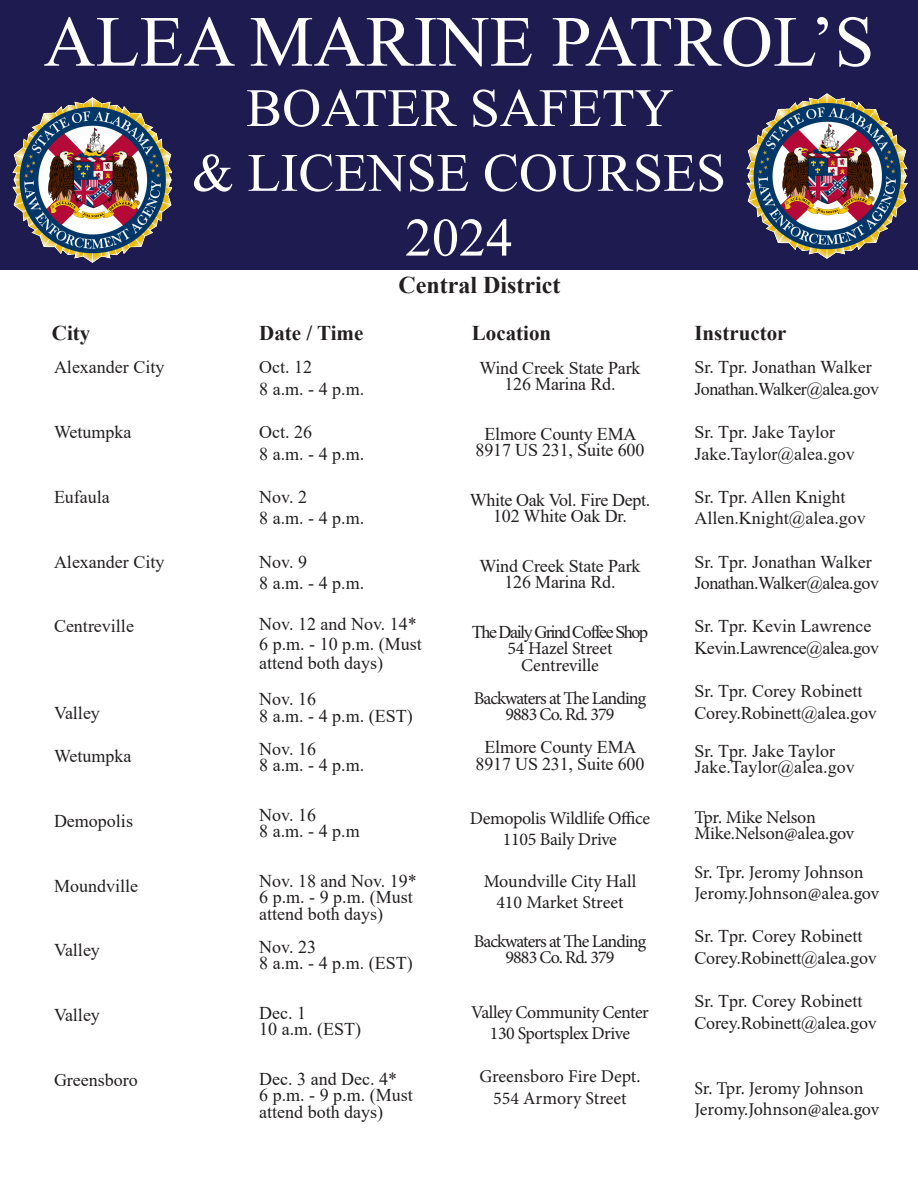
<style>
.page{position:relative;width:918px;height:1188px;background:#fff}
.page>*{position:absolute;margin:0;border:0;box-sizing:border-box;transform-origin:0 0}
.t1{font:72px "Times New Roman";color:#fff}
.t2{font:54px/64.8px "Times New Roman";color:#fff;text-align:center}
.t3{font:700 24px "Times New Roman";color:#231f20}
.t4{font:700 21px "Times New Roman";color:#231f20}
.t5{font:18px/21.6px "Times New Roman";color:#231f20}
.t6{font:18px "Minion Pro";letter-spacing:-.015em;color:#231f20}
.t7{font:18px "Times New Roman";letter-spacing:-.03em;color:#231f20}
.t8{font:18px "Minion Pro";letter-spacing:-.055em;color:#231f20}
.t9{font:18px "Minion Pro";letter-spacing:-.05em;color:#231f20}
.t10{font:18px "Times New Roman";letter-spacing:-.08em;color:#231f20}
.t11{font:18px "Times New Roman";letter-spacing:-.02em;color:#231f20}
</style>
<div class="page">
<div style="left:0;top:0;width:918px;height:270px;background:#1e1b50"></div>
<img style="left:12px;top:97px;width:159px;height:166px">
<img style="left:747px;top:93px;width:160px;height:166px">
<p class="t1" style="left:44px;top:-9px;width:832px">ALEA MARINE PATROL’S</p>
<p class="t2" style="left:192px;top:74px;width:536px">BOATER SAFETY<br>&amp; LICENSE COURSES<br>2024</p>
<p class="t3" style="left:399px;top:267px;width:163px">Central District</p>
<p class="t4" style="left:52px;top:318px;width:40px">City</p>
<p class="t4" style="left:259px;top:318px;width:106px">Date / Time</p>
<p class="t4" style="left:472px;top:318px;width:81px">Location</p>
<p class="t4" style="left:694px;top:318px;width:94px">Instructor</p>
<p class="t5" style="left:54px;top:356px;width:112px">Alexander City</p>
<p class="t5" style="left:54px;top:421px;width:79px">Wetumpka</p>
<p class="t5" style="left:54px;top:485px;width:57px">Eufaula</p>
<p class="t5" style="left:54px;top:550px;width:112px">Alexander City</p>
<p class="t5" style="left:54px;top:615px;width:81px">Centreville</p>
<p class="t5" style="left:54px;top:701px;width:47px">Valley</p>
<p class="t5" style="left:54px;top:745px;width:79px">Wetumpka</p>
<p class="t5" style="left:54px;top:809px;width:81px">Demopolis</p>
<p class="t5" style="left:54px;top:874px;width:86px">Moundville</p>
<p class="t5" style="left:54px;top:939px;width:47px">Valley</p>
<p class="t5" style="left:54px;top:1004px;width:47px">Valley</p>
<p class="t5" style="left:54px;top:1069px;width:85px">Greensboro</p>
<p class="t5" style="left:259px;top:356px;width:54px">Oct. 12</p>
<p class="t5" style="left:259px;top:377px;width:106px">8 a.m. - 4 p.m.</p>
<p class="t5" style="left:259px;top:421px;width:54px">Oct. 26</p>
<p class="t5" style="left:259px;top:442px;width:106px">8 a.m. - 4 p.m.</p>
<p class="t5" style="left:259px;top:485px;width:49px">Nov. 2</p>
<p class="t5" style="left:259px;top:507px;width:106px">8 a.m. - 4 p.m.</p>
<p class="t5" style="left:259px;top:550px;width:49px">Nov. 9</p>
<p class="t5" style="left:259px;top:572px;width:106px">8 a.m. - 4 p.m.</p>
<p class="t5" style="left:259px;top:613px;width:159px">Nov. 12 and Nov. 14*</p>
<p class="t5" style="left:259px;top:633px;width:164px;line-height:19.5px">6 p.m. - 10 p.m. (Must attend both days)</p>
<p class="t5" style="left:259px;top:688px;width:58px">Nov. 16</p>
<p class="t5" style="left:259px;top:704px;width:155px">8 a.m. - 4 p.m. (EST)</p>
<p class="t5" style="left:259px;top:737px;width:58px">Nov. 16</p>
<p class="t5" style="left:259px;top:754px;width:106px">8 a.m. - 4 p.m.</p>
<p class="t5" style="left:259px;top:803px;width:58px">Nov. 16</p>
<p class="t5" style="left:259px;top:820px;width:102px">8 a.m. - 4 p.m</p>
<p class="t5" style="left:259px;top:869px;width:159px">Nov. 18 and Nov. 19*</p>
<p class="t5" style="left:259px;top:888px;width:155px;line-height:16.5px">6 p.m. - 9 p.m. (Must attend both days)</p>
<p class="t5" style="left:259px;top:935px;width:58px">Nov. 23</p>
<p class="t5" style="left:259px;top:952px;width:155px">8 a.m. - 4 p.m. (EST)</p>
<p class="t5" style="left:259px;top:1001px;width:48px">Dec. 1</p>
<p class="t5" style="left:259px;top:1018px;width:103px">10 a.m. (EST)</p>
<p class="t5" style="left:259px;top:1067px;width:139px">Dec. 3 and Dec. 4*</p>
<p class="t5" style="left:259px;top:1086px;width:155px;line-height:16.5px">6 p.m. - 9 p.m. (Must attend both days)</p>
<p class="t5" style="left:479px;top:356px;width:163px">Wind Creek State Park</p>
<p class="t5" style="left:504px;top:373px;width:113px">126 Marina Rd.</p>
<p class="t5" style="left:484px;top:422px;width:154px">Elmore County EMA</p>
<p class="t5" style="left:476px;top:439px;width:170px">8917 US 231, Suite 600</p>
<p class="t11" style="left:470px;top:487px;width:182px">White Oak Vol. Fire Dept.</p>
<p class="t5" style="left:493px;top:505px;width:135px">102 White Oak Dr.</p>
<p class="t5" style="left:479px;top:554px;width:163px">Wind Creek State Park</p>
<p class="t5" style="left:504px;top:571px;width:113px">126 Marina Rd.</p>
<p class="t10" style="left:472px;top:619px;width:178px">The Daily Grind Coffee Shop</p>
<p class="t6" style="left:507px;top:637px;width:107px">54 Hazel Street</p>
<p class="t6" style="left:521px;top:653px;width:79px">Centreville</p>
<p class="t8" style="left:474px;top:686px;width:174px">Backwaters at The Landing</p>
<p class="t9" style="left:505px;top:703px;width:110px">9883 Co. Rd. 379</p>
<p class="t5" style="left:484px;top:736px;width:154px">Elmore County EMA</p>
<p class="t5" style="left:476px;top:752px;width:170px">8917 US 231, Suite 600</p>
<p class="t6" style="left:470px;top:806px;width:182px">Demopolis Wildlife Office</p>
<p class="t6" style="left:503px;top:827px;width:115px">1105 Baily Drive</p>
<p class="t6" style="left:484px;top:869px;width:154px">Moundville City Hall</p>
<p class="t6" style="left:496px;top:891px;width:129px">410 Market Street</p>
<p class="t8" style="left:474px;top:929px;width:174px">Backwaters at The Landing</p>
<p class="t9" style="left:505px;top:945px;width:110px">9883 Co. Rd. 379</p>
<p class="t6" style="left:471px;top:1000px;width:179px">Valley Community Center</p>
<p class="t6" style="left:490px;top:1021px;width:142px">130 Sportsplex Drive</p>
<p class="t6" style="left:479px;top:1065px;width:163px">Greensboro Fire Dept.</p>
<p class="t6" style="left:493px;top:1086px;width:135px">554 Armory Street</p>
<p class="t5" style="left:694px;top:356px;width:179px">Sr. Tpr. Jonathan Walker</p>
<p class="t7" style="left:694px;top:376px;width:186px">Jonathan.Walker@alea.gov</p>
<p class="t5" style="left:694px;top:421px;width:142px">Sr. Tpr. Jake Taylor</p>
<p class="t5" style="left:694px;top:442px;width:162px">Jake.Taylor@alea.gov</p>
<p class="t5" style="left:694px;top:485px;width:173px">Sr. Tpr. Allen Knight<br>Allen.Knight@alea.gov</p>
<p class="t5" style="left:694px;top:550px;width:179px">Sr. Tpr. Jonathan Walker</p>
<p class="t7" style="left:694px;top:570px;width:186px">Jonathan.Walker@alea.gov</p>
<p class="t5" style="left:694px;top:615px;width:179px">Sr. Tpr. Kevin Lawrence</p>
<p class="t7" style="left:694px;top:635px;width:186px">Kevin.Lawrence@alea.gov</p>
<p class="t5" style="left:694px;top:680px;width:184px">Sr. Tpr. Corey Robinett<br>Corey.Robinett@alea.gov</p>
<p class="t5" style="left:694px;top:740px;width:142px">Sr. Tpr. Jake Taylor</p>
<p class="t5" style="left:694px;top:756px;width:162px">Jake.Taylor@alea.gov</p>
<p class="t6" style="left:694px;top:805px;width:123px">Tpr. Mike Nelson</p>
<p class="t6" style="left:694px;top:822px;width:161px">Mike.Nelson@alea.gov</p>
<p class="t6" style="left:694px;top:860px;width:171px">Sr. Tpr. Jeromy Johnson</p>
<p class="t6" style="left:694px;top:881px;width:186px">Jeromy.Johnson@alea.gov</p>
<p class="t5" style="left:694px;top:925px;width:184px">Sr. Tpr. Corey Robinett<br>Corey.Robinett@alea.gov</p>
<p class="t5" style="left:694px;top:990px;width:184px">Sr. Tpr. Corey Robinett<br>Corey.Robinett@alea.gov</p>
<p class="t6" style="left:694px;top:1076px;width:171px">Sr. Tpr. Jeromy Johnson</p>
<p class="t6" style="left:694px;top:1097px;width:186px">Jeromy.Johnson@alea.gov</p>
</div>
